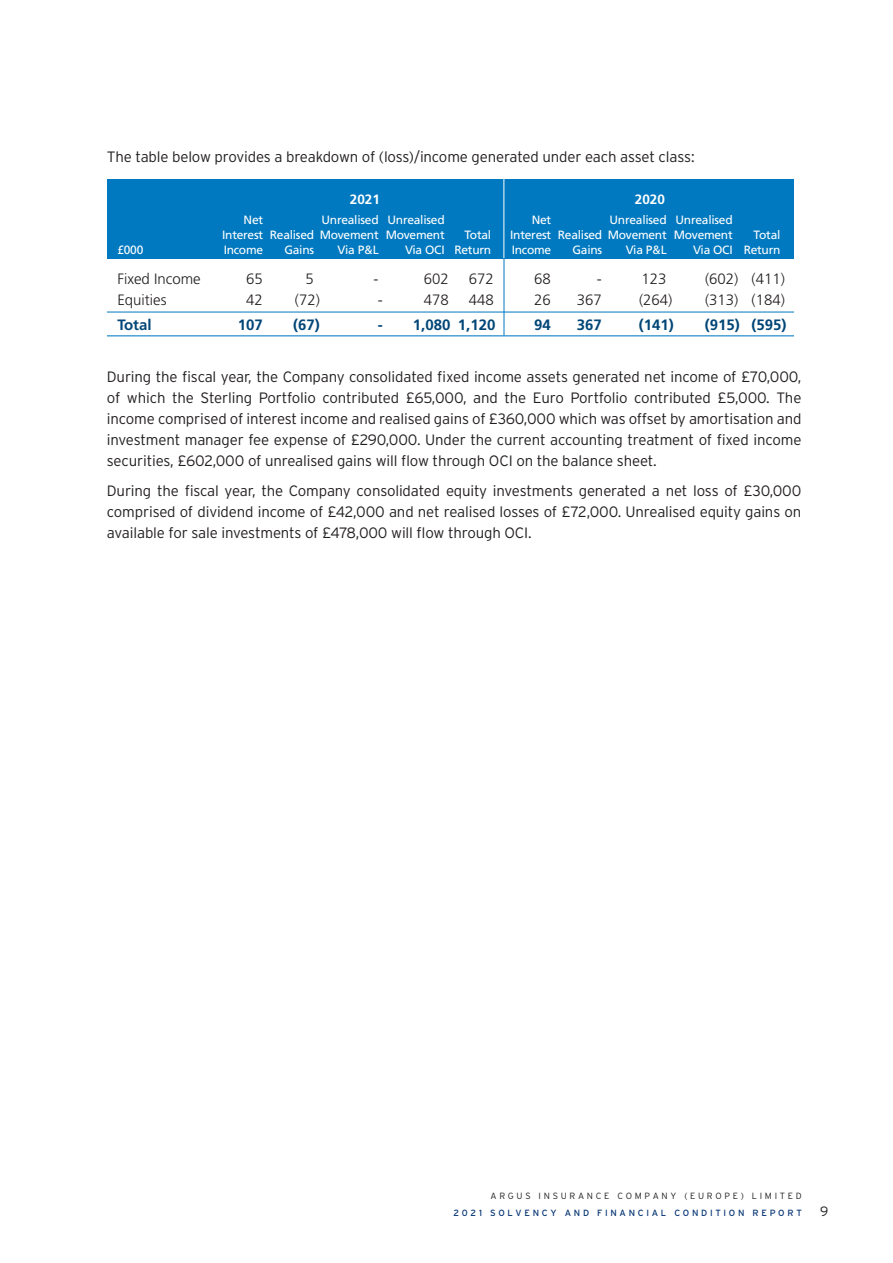
<style>
.page{position:relative;width:893px;height:1263px;background:#fff}
.page>*{position:absolute;margin:0;border:0;box-sizing:border-box;transform-origin:0 0}
.t1{font:300 15px/21px "Interstate";letter-spacing:-.01em;color:#231f20;text-align:justify}
.t2{font:300 15px "Frutiger";color:#231f20}
.t3{font:700 15px "Frutiger";color:#004677}
.t4{font:700 13.5px "Frutiger";color:#fff}
.t5{font:300 13.5px "Interstate";color:#231f20}
.t6{font:12px "Frutiger";letter-spacing:-.02em;color:#fff}
.t7{font:9px "Interstate";letter-spacing:.3em;color:#053474}
.t8{font:300 9px "Interstate";letter-spacing:.3em;color:#231f20}
</style>
<div class="page">
<div style="left:107px;top:179px;width:686px;height:80px;background:#0079c0"></div>
<hr style="left:107px;top:312px;width:687px;height:1px;background:#0079c0">
<hr style="left:107px;top:335px;width:687px;height:1px;background:#0079c0">
<hr style="left:504px;top:258px;width:1px;height:77px;background:#0079c0">
<hr style="left:503px;top:177px;width:1px;height:81px;background:#fff">
<p class="t1" style="left:107px;top:146px;width:589px">The table below provides a breakdown of (loss)/income generated under each asset class:</p>
<p class="t4" style="left:350px;top:191px;width:32px">2021</p>
<p class="t4" style="left:635px;top:191px;width:32px">2020</p>
<p class="t6" style="left:244px;top:212px;width:21px">Net</p>
<p class="t6" style="left:321px;top:212px;width:125px">Unrealised Unrealised</p>
<p class="t6" style="left:532px;top:212px;width:21px">Net</p>
<p class="t6" style="left:609px;top:212px;width:125px">Unrealised Unrealised</p>
<p class="t6" style="left:222px;top:227px;width:224px">Interest Realised Movement Movement</p>
<p class="t6" style="left:464px;top:227px;width:28px">Total</p>
<p class="t6" style="left:510px;top:227px;width:224px">Interest Realised Movement Movement</p>
<p class="t6" style="left:754px;top:227px;width:28px">Total</p>
<p class="t6" style="left:117px;top:242px;width:27px">£000</p>
<p class="t6" style="left:224px;top:242px;width:41px">Income</p>
<p class="t6" style="left:284px;top:242px;width:31px">Gains</p>
<p class="t6" style="left:338px;top:242px;width:43px">Via P&amp;L</p>
<p class="t6" style="left:405px;top:242px;width:88px">Via OCI Return</p>
<p class="t6" style="left:512px;top:242px;width:41px">Income</p>
<p class="t6" style="left:572px;top:242px;width:31px">Gains</p>
<p class="t6" style="left:626px;top:242px;width:43px">Via P&amp;L</p>
<p class="t6" style="left:693px;top:242px;width:89px">Via OCI Return</p>
<p class="t2" style="left:117px;top:270px;width:85px">Fixed Income</p>
<p class="t2" style="left:246px;top:270px;width:18px">65</p>
<p class="t2" style="left:306px;top:270px;width:10px">5</p>
<p class="t2" style="left:373px;top:270px;width:6px">-</p>
<p class="t2" style="left:424px;top:270px;width:27px">602</p>
<p class="t2" style="left:469px;top:270px;width:27px">672</p>
<p class="t2" style="left:534px;top:270px;width:18px">68</p>
<p class="t2" style="left:597px;top:270px;width:6px">-</p>
<p class="t2" style="left:641px;top:270px;width:27px">123</p>
<p class="t2" style="left:705px;top:270px;width:81px">(602) (411)</p>
<p class="t2" style="left:117px;top:291px;width:51px">Equities</p>
<p class="t2" style="left:246px;top:291px;width:18px">42</p>
<p class="t2" style="left:295px;top:291px;width:27px">(72)</p>
<p class="t2" style="left:378px;top:291px;width:6px">-</p>
<p class="t2" style="left:424px;top:291px;width:27px">478</p>
<p class="t2" style="left:469px;top:291px;width:27px">448</p>
<p class="t2" style="left:534px;top:291px;width:18px">26</p>
<p class="t2" style="left:577px;top:291px;width:27px">367</p>
<p class="t2" style="left:639px;top:291px;width:35px">(264)</p>
<p class="t2" style="left:705px;top:291px;width:81px">(313) (184)</p>
<p class="t3" style="left:117px;top:316px;width:36px">Total</p>
<p class="t3" style="left:238px;top:316px;width:27px">107</p>
<p class="t3" style="left:293px;top:316px;width:28px">(67)</p>
<p class="t3" style="left:378px;top:316px;width:119px">- 1,080 1,120</p>
<p class="t3" style="left:534px;top:316px;width:18px">94</p>
<p class="t3" style="left:577px;top:316px;width:27px">367</p>
<p class="t3" style="left:639px;top:316px;width:37px">(141)</p>
<p class="t3" style="left:705px;top:316px;width:83px">(915) (595)</p>
<p class="t1" style="left:107px;top:366px;width:696px">During the fiscal year, the Company consolidated fixed income assets generated net income of £70,000, of which the Sterling Portfolio contributed £65,000, and the Euro Portfolio contributed £5,000. The income comprised of interest income and realised gains of £360,000 which was offset by amortisation and investment manager fee expense of £290,000. Under the current accounting treatment of fixed income securities, £602,000 of unrealised gains will flow through OCI on the balance sheet.</p>
<p class="t1" style="left:107px;top:480px;width:696px">During the fiscal year, the Company consolidated equity investments generated a net loss of £30,000 comprised of dividend income of £42,000 and net realised losses of £72,000. Unrealised equity gains on available for sale investments of £478,000 will flow through OCI.</p>
<p class="t8" style="left:490px;top:1191px;width:313px">ARGUS INSURANCE COMPANY (EUROPE) LIMITED</p>
<p class="t7" style="left:454px;top:1207px;width:350px">2021 SOLVENCY AND FINANCIAL CONDITION REPORT</p>
<p class="t5" style="left:820px;top:1203px;width:10px">9</p>
</div>
